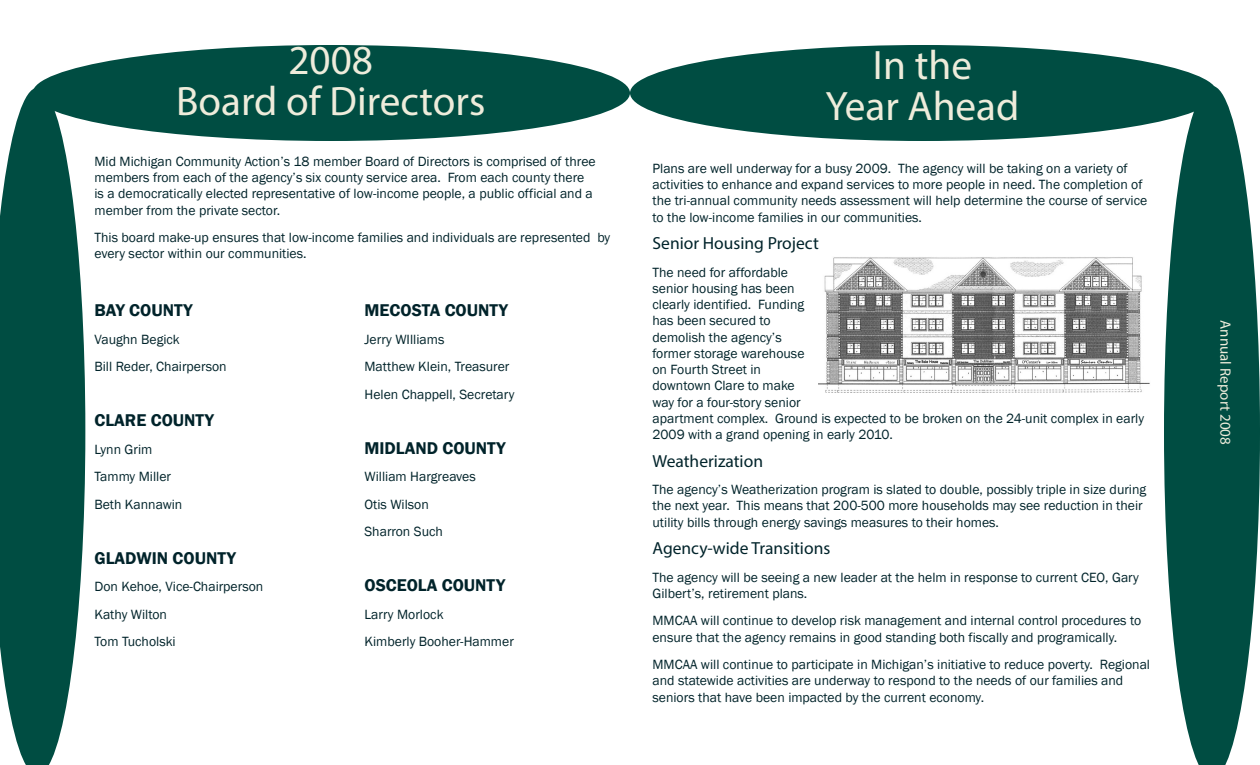
<style>
.page{position:relative;width:1260px;height:765px;background:#fff}
.page>*{position:absolute;margin:0;border:0;box-sizing:border-box;transform-origin:0 0}
.Page_Title{font:41.25px/41.2px "Myriad Pro";color:#eeecdb;text-align:center}
.Subheading{font:600 17.5px "Franklin Gothic";color:#00232a}
.Subheading_in-text{font:17.5px "Myriad Pro";color:#00232a}
.Body{font:600 17.5px "Franklin Gothic";color:#00232a}
.Subheading-2{font:17.5px "Myriad Pro";color:#00232a}
.t1{font:15px "Myriad Pro";color:#eeecdb}
.Body-2{font:13.75px/16.2px "Franklin Gothic";color:#00232a}
</style>
<div class="page">
<div style="left:33px;top:45px;width:597px;height:96px;background:#004d42;border-radius:50%"></div>
<svg style="left:0;top:88px;width:85px;height:677px;fill:#004d42"></svg>
<div style="left:630px;top:45px;width:587px;height:96px;background:#004d42;border-radius:50%"></div>
<svg style="left:1164px;top:86px;width:95px;height:679px;fill:#004d42"></svg>
<img style="left:819px;top:257px;width:331px;height:136px">
<svg style="left:1259px;top:365px;width:1px;height:135px"></svg>
<p class="Page_Title" style="left:288px;top:39px;width:86px">2008</p>
<p class="Page_Title" style="left:176px;top:80px;width:311px">Board of Directors</p>
<p class="Body-2" style="left:94px;top:153px;width:503px">Mid Michigan Community Action’s 18 member Board of Directors is comprised of three members from each of the agency’s six county service area. From each county there is a democratically elected representative of low-income people, a public official and a member from the private sector.</p>
<p class="Body-2" style="left:94px;top:230px;width:517px">This board make-up ensures that low-income families and individuals are represented by every sector within our communities.</p>
<p class="Subheading" style="left:94px;top:299px;width:100px">BAY COUNTY</p>
<p class="Body-2" style="left:94px;top:331px;width:87px">Vaughn Begick</p>
<p class="Body-2" style="left:94px;top:359px;width:134px">Bill Reder, Chairperson</p>
<p class="Subheading" style="left:94px;top:409px;width:121px">CLARE COUNTY</p>
<p class="Body-2" style="left:94px;top:441px;width:59px">Lynn Grim</p>
<p class="Body-2" style="left:94px;top:469px;width:78px">Tammy Miller</p>
<p class="Body-2" style="left:94px;top:496px;width:89px">Beth Kannawin</p>
<p class="Body" style="left:94px;top:547px;width:143px">GLADWIN COUNTY</p>
<p class="Body-2" style="left:94px;top:579px;width:170px">Don Kehoe, Vice-Chairperson</p>
<p class="Body-2" style="left:94px;top:606px;width:74px">Kathy Wilton</p>
<p class="Body-2" style="left:94px;top:634px;width:83px">Tom Tucholski</p>
<p class="Subheading" style="left:365px;top:299px;width:145px">MECOSTA COUNTY</p>
<p class="Body-2" style="left:365px;top:331px;width:81px">Jerry WIlliams</p>
<p class="Body-2" style="left:365px;top:359px;width:147px">Matthew Klein, Treasurer</p>
<p class="Body-2" style="left:365px;top:386px;width:152px">Helen Chappell, Secretary</p>
<p class="Subheading" style="left:365px;top:437px;width:143px">MIDLAND COUNTY</p>
<p class="Body-2" style="left:365px;top:469px;width:113px">William Hargreaves</p>
<p class="Body-2" style="left:365px;top:496px;width:66px">Otis Wilson</p>
<p class="Body-2" style="left:365px;top:524px;width:80px">Sharron Such</p>
<p class="Body" style="left:365px;top:574px;width:142px">OSCEOLA COUNTY</p>
<p class="Body-2" style="left:365px;top:606px;width:81px">Larry Morlock</p>
<p class="Body-2" style="left:365px;top:634px;width:151px">Kimberly Booher-Hammer</p>
<p class="Page_Title" style="left:826px;top:43px;width:195px">In the<br>Year Ahead</p>
<p class="Body-2" style="left:652px;top:160px;width:496px">Plans are well underway for a busy 2009. The agency will be taking on a variety of activities to enhance and expand services to more people in need. The completion of the tri-annual community needs assessment will help determine the course of service to the low-income families in our communities.</p>
<p class="Subheading-2" style="left:652px;top:232px;width:168px">Senior Housing Project</p>
<p class="Body-2" style="left:652px;top:264px;width:493px">The need for affordable<br>senior housing has been<br>clearly identified. Funding<br>has been secured to<br>demolish the agency’s<br>former storage warehouse<br>on Fourth Street in<br>downtown Clare to make<br>way for a four-story senior<br>apartment complex. Ground is expected to be broken on the 24-unit complex in early<br>2009 with a grand opening in early 2010.</p>
<p class="Subheading_in-text" style="left:652px;top:450px;width:112px">Weatherization</p>
<p class="Body-2" style="left:652px;top:482px;width:495px">The agency’s Weatherization program is slated to double, possibly triple in size during the next year. This means that 200-500 more households may see reduction in their utility bills through energy savings measures to their homes.</p>
<p class="Subheading_in-text" style="left:652px;top:537px;width:179px">Agency-wide Transitions</p>
<p class="Body-2" style="left:652px;top:569px;width:488px">The agency will be seeing a new leader at the helm in response to current CEO, Gary<br>Gilbert’s, retirement plans.</p>
<p class="Body-2" style="left:652px;top:613px;width:490px">MMCAA will continue to develop risk management and internal control procedures to ensure that the agency remains in good standing both fiscally and programically.</p>
<p class="Body-2" style="left:652px;top:657px;width:499px">MMCAA will continue to participate in Michigan’s initiative to reduce poverty. Regional and statewide activities are underway to respond to the needs of our families and seniors that have been impacted by the current economy.</p>
<p class="t1" style="left:1235px;top:320px;width:126px;rotate:90deg">Annual Report 2008</p>
</div>
